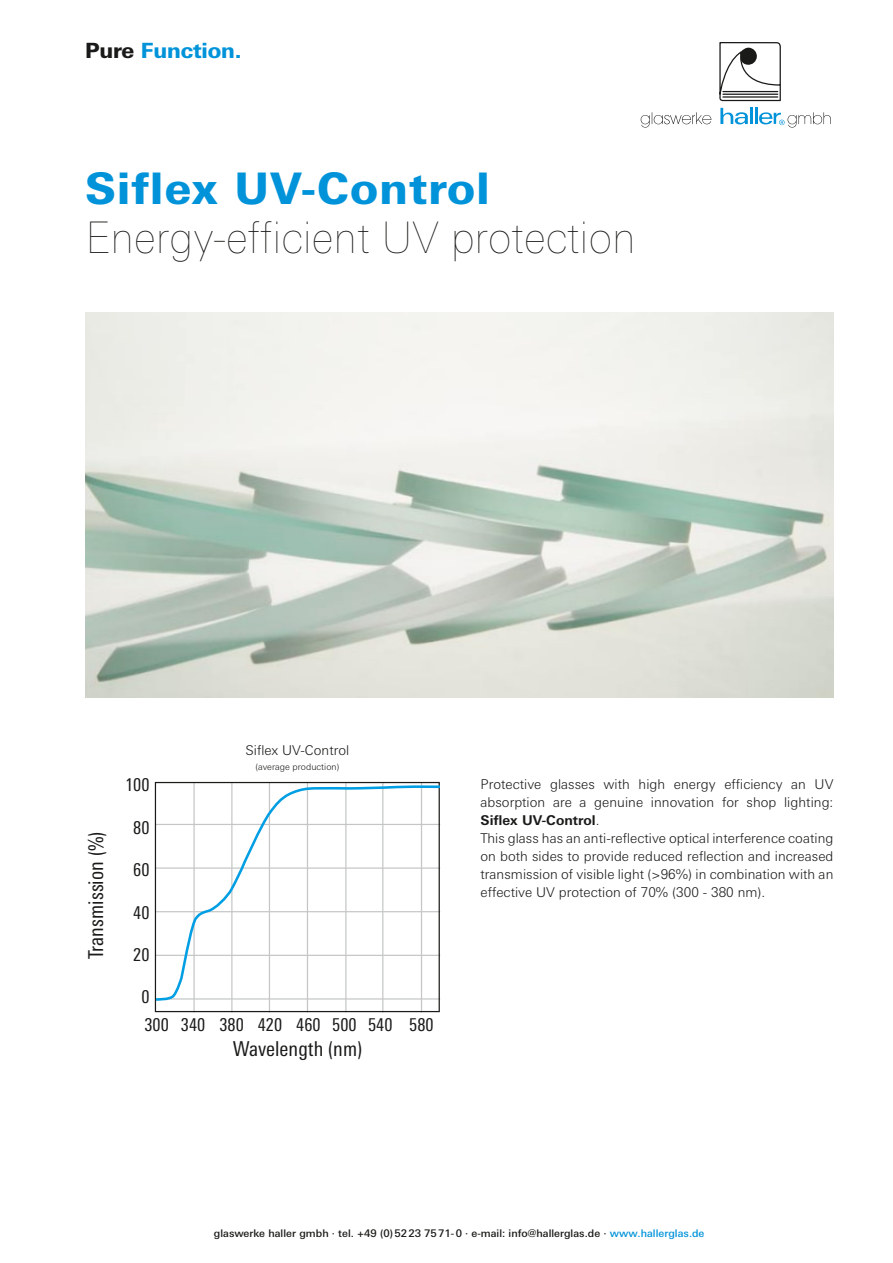
<style>
.page{position:relative;width:893px;height:1263px;background:#fff}
.page>*{position:absolute;margin:0;border:0;box-sizing:border-box;transform-origin:0 0}
.t1{font:43.5px "LT Univers Basic Ult Lt";color:#1a1a18}
.t2{font:800 43.5px "LT Univers Basic";letter-spacing:.03em;color:#0093d9}
.t3{font:800 21px "LT Univers Basic";letter-spacing:-.005em;color:#0093d9}
.t4{font:condensed 20.55px "LT Univers";letter-spacing:.005em;color:#1a1a18}
.t5{font:condensed 18px "LT Univers";letter-spacing:.005em;color:#1a1a18}
.t6{font:300 13.5px/18px "LT Univers Basic";letter-spacing:.005em;color:#1a1a18}
.t7{font:500 10.5px "LT Univers Basic";letter-spacing:.005em;color:#1a1a18}
.t8{font:300 9px "LT Univers Basic";letter-spacing:.005em;color:#1a1a18}
.s1{color:#1a1a18}
.s2{font-weight:700}
.s3{color:#0093d9}
</style>
<div class="page">
<svg style="left:719px;top:42px;width:62px;height:60px"></svg>
<svg style="left:720px;top:108px;width:32px;height:16px"></svg>
<hr style="left:755px;top:108px;width:3px;height:16px;background:#0093d9">
<svg style="left:641px;top:112px;width:70px;height:16px"></svg>
<svg style="left:759px;top:112px;width:72px;height:16px"></svg>
<img style="left:85px;top:313px;width:748px;height:384px">
<hr style="left:193px;top:782px;width:2px;height:230px;background:#c5c6c6">
<hr style="left:231px;top:782px;width:1px;height:230px;background:#c5c6c6">
<hr style="left:269px;top:782px;width:1px;height:230px;background:#c5c6c6">
<hr style="left:307px;top:782px;width:1px;height:230px;background:#c5c6c6">
<hr style="left:345px;top:782px;width:1px;height:230px;background:#c5c6c6">
<hr style="left:382px;top:782px;width:1px;height:230px;background:#c5c6c6">
<hr style="left:421px;top:782px;width:1px;height:230px;background:#c5c6c6">
<svg style="left:154px;top:784px;width:287px;height:220px"></svg>
<h2 class="t3" style="left:85px;top:37px;width:158px"><span class="s1">Pure</span> Function.</h2>
<h1 class="t2" style="left:85px;top:161px;width:406px">Siflex UV-Control</h1>
<h1 class="t1" style="left:85px;top:213px;width:552px">Energy-efficient UV protection</h1>
<h3 class="t4" style="left:84px;top:959px;width:129px;rotate:-90deg">Transmission (%)</h3>
<h3 class="t5" style="left:125px;top:774px;width:26px">100</h3>
<h3 class="t5" style="left:133px;top:817px;width:18px">80</h3>
<h3 class="t5" style="left:133px;top:859px;width:18px">60</h3>
<h3 class="t5" style="left:133px;top:902px;width:18px">40</h3>
<h3 class="t5" style="left:133px;top:944px;width:18px">20</h3>
<h3 class="t5" style="left:141px;top:986px;width:10px">0</h3>
<p class="t6" style="left:245px;top:741px;width:105px">Siflex UV-Control</p>
<p class="t8" style="left:256px;top:761px;width:85px">(average production)</p>
<h3 class="t5" style="left:144px;top:1014px;width:291px">300 340 380 420 460 500 540 580</h3>
<h3 class="t4" style="left:233px;top:1037px;width:131px">Wavelength (nm)</h3>
<p class="t6" style="left:480px;top:775px;width:354px">Protective glasses with high energy efficiency an UV absorption are a genuine innovation for shop lighting:<br><span class="s2">Siflex UV-Control</span>.<br>This glass has an anti-reflective optical interference coating on both sides to provide reduced reflection and increased transmission of visible light (&gt;96%) in combination with an effective UV protection of 70% (300 - 380 nm).</p>
<p class="t7" style="left:214px;top:1227px;width:492px">glaswerke haller gmbh · tel. +49 (0)5223 7571-0 · e-mail: info@hallerglas.de · <span class="s3">www.hallerglas.de</span></p>
</div>
